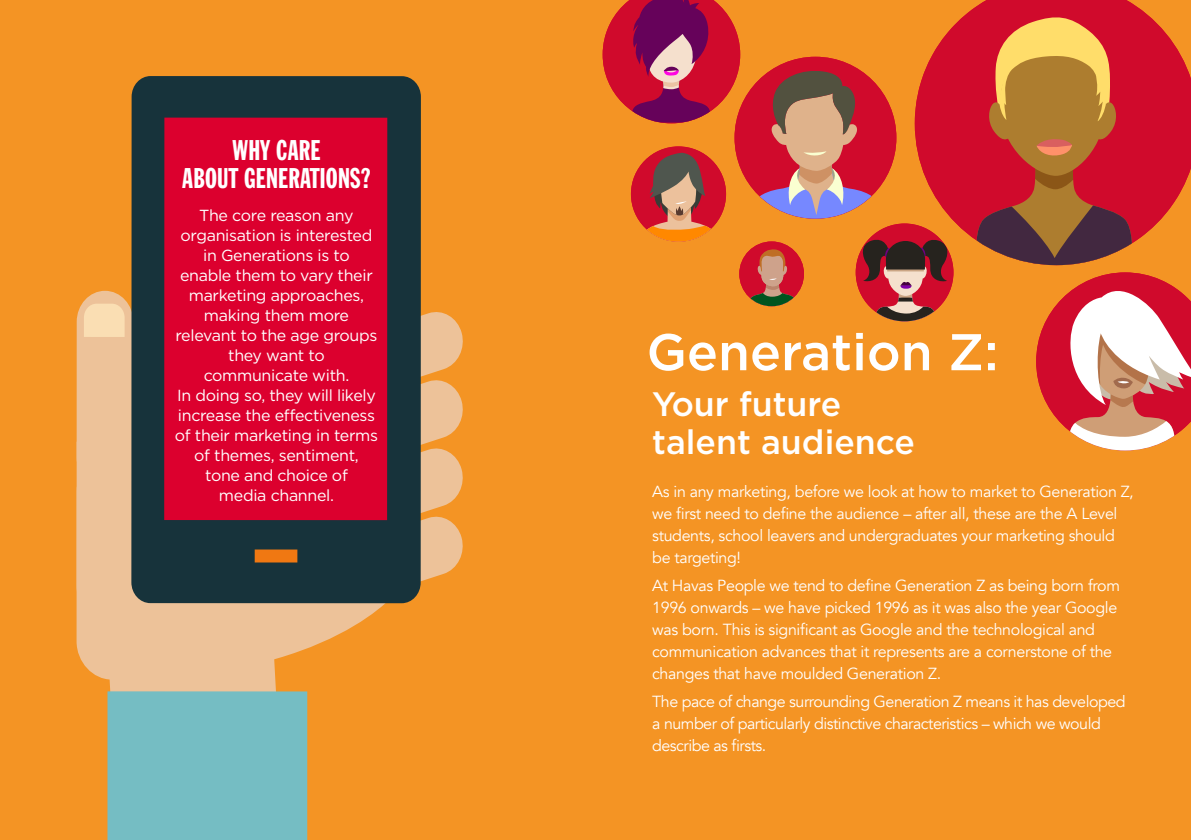
<style>
.page{position:relative;width:1191px;height:840px;background:#fff}
.page>*{position:absolute;margin:0;border:0;box-sizing:border-box;transform-origin:0 0}
.t1{font:500 51.4px "Gotham";color:#fff}
.t2{font:500 33.8px/38px "Gotham";color:#fff}
.t3{font:28px/28px "Franklin Gothic Std Extra Cond";letter-spacing:.01em;color:#fff;text-align:center}
.t4{font:16px/22px "Avenir";letter-spacing:-.02em;color:#fff}
.t5{font:16px/20px "Gotham";letter-spacing:-.02em;color:#fff;text-align:center}
</style>
<div class="page">
<div style="left:0;top:0;width:1191px;height:839px;background:#f49424"></div>
<svg style="left:420px;top:312px;width:43px;height:276px"></svg>
<svg style="left:280px;top:603px;width:119px;height:55px"></svg>
<svg style="left:77px;top:290px;width:203px;height:401px;background:#edc195"></svg>
<div style="left:107px;top:691px;width:200px;height:148px;background:#75bdc3"></div>
<div style="left:131px;top:76px;width:290px;height:527px;background:#17333b;border-radius:20px"></div>
<div style="left:255px;top:549px;width:42px;height:13px;background:#f07812"></div>
<div style="left:164px;top:117px;width:223px;height:403px;background:#dc002e"></div>
<svg style="left:953px;top:0;width:238px;height:243px"></svg>
<svg style="left:975px;top:14px;width:158px;height:251px;background:#b75237"></svg>
<svg style="left:1036px;top:272px;width:155px;height:178px"></svg>
<svg style="left:602px;top:0;width:351px;height:321px"></svg>
<h3 class="t3" style="left:182px;top:137px;width:190px">WHY CARE<br>ABOUT GENERATIONS?</h3>
<p class="t5" style="left:175px;top:205px;width:205px">The core reason any organisation is interested in Generations is to<br>enable them to vary their marketing approaches, making them more relevant to the age groups they want to communicate with.<br>In doing so, they will likely increase the effectiveness of their marketing in terms of themes, sentiment, tone and choice of<br>media channel.</p>
<h1 class="t1" style="left:646px;top:318px;width:353px">Generation Z:</h1>
<h2 class="t2" style="left:652px;top:384px;width:264px">Your future talent audience</h2>
<p class="t4" style="left:652px;top:481px;width:483px">As in any marketing, before we look at how to market to Generation Z, we first need to define the audience – after all, these are the A Level students, school leavers and undergraduates your marketing should be targeting!</p>
<p class="t4" style="left:652px;top:574px;width:469px">At Havas People we tend to define Generation Z as being born from 1996 onwards – we have picked 1996 as it was also the year Google was born. This is significant as Google and the technological and communication advances that it represents are a cornerstone of the changes that have moulded Generation Z.</p>
<p class="t4" style="left:652px;top:690px;width:475px">The pace of change surrounding Generation Z means it has developed a number of particularly distinctive characteristics – which we would describe as firsts.</p>
</div>
